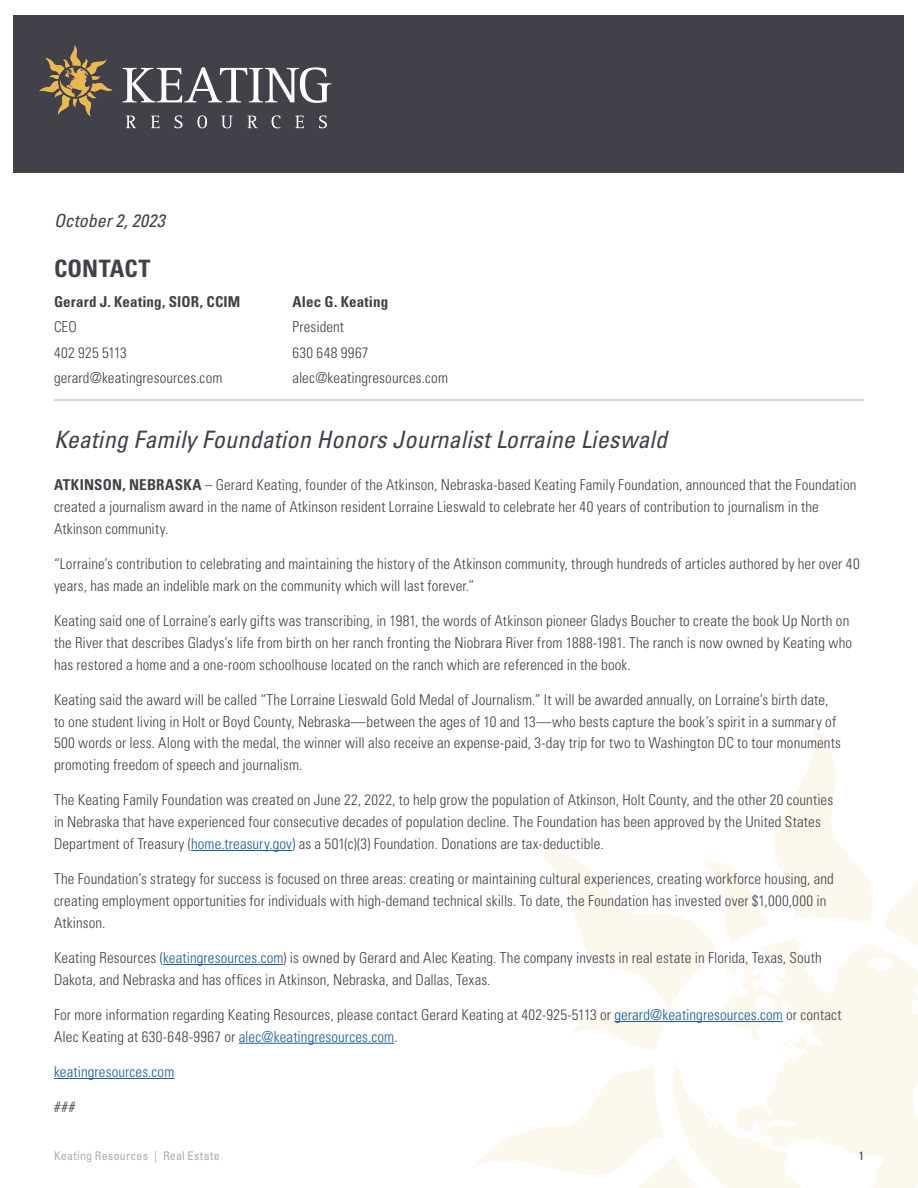
<style>
.page{position:relative;width:918px;height:1188px;background:#fff}
.page>*{position:absolute;margin:0;border:0;box-sizing:border-box;transform-origin:0 0}
.t1{font:italic condensed 24px "Univers LT Std";letter-spacing:.01em;color:#424149}
.t2{font:700 condensed 24px "Univers LT Std";letter-spacing:.005em;color:#424149}
.t3{font:italic condensed 18px "Univers LT Std";color:#424149}
.Body_1{font:300 condensed 15px/21.8px "Univers LT Std";letter-spacing:.005em;color:#424149}
.Body_1-2{font:300 condensed 15px "Univers LT Std";letter-spacing:.01em;color:#175d9e}
.t4{font:condensed 12px "Univers LT Std";letter-spacing:.02em;color:#abacb4}
.t5{font:condensed 12px "Univers LT Std";color:#424149}
.s1{font-weight:700}
.s2{color:#175d9e}
</style>
<div class="page">
<svg style="left:534px;top:722px;width:384px;height:327px"></svg>
<svg style="left:723px;top:938px;width:195px;height:250px;fill:#fcf8ee"></svg>
<svg style="left:472px;top:1061px;width:348px;height:127px"></svg>
<div style="left:14px;top:15px;width:890px;height:158px;background:#424149"></div>
<hr style="left:191px;top:850px;width:101px;height:1px;background:#175d9e">
<hr style="left:163px;top:964px;width:120px;height:1px;background:#175d9e">
<hr style="left:614px;top:1021px;width:169px;height:1px;background:#175d9e">
<hr style="left:239px;top:1043px;width:155px;height:1px;background:#175d9e">
<hr style="left:54px;top:1078px;width:120px;height:1px;background:#175d9e">
<hr style="left:54px;top:399px;width:810px;height:2px;background:#424149">
<svg style="left:123px;top:67px;width:208px;height:36px"></svg>
<svg style="left:126px;top:116px;width:10px;height:12px"></svg>
<svg style="left:151px;top:116px;width:8px;height:12px"></svg>
<svg style="left:175px;top:115px;width:8px;height:13px"></svg>
<svg style="left:197px;top:115px;width:10px;height:13px"></svg>
<svg style="left:222px;top:116px;width:10px;height:12px"></svg>
<svg style="left:247px;top:116px;width:11px;height:12px"></svg>
<svg style="left:272px;top:115px;width:8px;height:13px"></svg>
<svg style="left:295px;top:116px;width:9px;height:12px"></svg>
<svg style="left:319px;top:115px;width:8px;height:13px"></svg>
<svg style="left:39px;top:45px;width:74px;height:71px"></svg>
<h2 class="t3" style="left:54px;top:209px;width:112px">October 2, 2023</h2>
<h1 class="t2" style="left:54px;top:254px;width:98px">CONTACT</h1>
<p class="Body_1" style="left:54px;top:289px;width:188px;line-height:25.5px"><span class="s1">Gerard J. Keating, SIOR, CCIM<br></span>CEO<br>402 925 5113 gerard@keatingresources.com</p>
<p class="Body_1" style="left:292px;top:289px;width:157px;line-height:25.5px"><span class="s1">Alec G. Keating<br></span>President<br>630 648 9967 alec@keatingresources.com</p>
<h2 class="t1" style="left:54px;top:425px;width:615px">Keating Family Foundation Honors Journalist Lorraine Lieswald</h2>
<p class="Body_1" style="left:54px;top:474px;width:804px"><span class="s1">ATKINSON, NEBRASKA</span> – Gerard Keating, founder of the Atkinson, Nebraska-based Keating Family Foundation, announced that the Foundation created a journalism award in the name of Atkinson resident Lorraine Lieswald to celebrate her 40 years of contribution to journalism in the<br>Atkinson community.</p>
<p class="Body_1" style="left:54px;top:553px;width:807px">“Lorraine’s contribution to celebrating and maintaining the history of the Atkinson community, through hundreds of articles authored by her over 40 years, has made an indelible mark on the community which will last forever.”</p>
<p class="Body_1" style="left:54px;top:610px;width:800px">Keating said one of Lorraine’s early gifts was transcribing, in 1981, the words of Atkinson pioneer Gladys Boucher to create the book Up North on the River that describes Gladys’s life from birth on her ranch fronting the Niobrara River from 1888-1981. The ranch is now owned by Keating who has restored a home and a one-room schoolhouse located on the ranch which are referenced in the book.</p>
<p class="Body_1" style="left:54px;top:689px;width:789px">Keating said the award will be called “The Lorraine Lieswald Gold Medal of Journalism.” It will be awarded annually, on Lorraine’s birth date, to one student living in Holt or Boyd County, Nebraska—between the ages of 10 and 13—who bests capture the book’s spirit in a summary of 500 words or less. Along with the medal, the winner will also receive an expense-paid, 3-day trip for two to Washington DC to tour monuments promoting freedom of speech and journalism.</p>
<p class="Body_1" style="left:54px;top:789px;width:781px">The Keating Family Foundation was created on June 22, 2022, to help grow the population of Atkinson, Holt County, and the other 20 counties in Nebraska that have experienced four consecutive decades of population decline. The Foundation has been approved by the United States<br>Department of Treasury (<span class="s2">home.treasury.gov</span>) as a 501(c)(3) Foundation. Donations are tax-deductible.</p>
<p class="Body_1" style="left:54px;top:868px;width:781px">The Foundation’s strategy for success is focused on three areas: creating or maintaining cultural experiences, creating workforce housing, and creating employment opportunities for individuals with high-demand technical skills. To date, the Foundation has invested over $1,000,000 in<br>Atkinson.</p>
<p class="Body_1" style="left:54px;top:947px;width:769px">Keating Resources (<span class="s2">keatingresources.com</span>) is owned by Gerard and Alec Keating. The company invests in real estate in Florida, Texas, South<br>Dakota, and Nebraska and has offices in Atkinson, Nebraska, and Dallas, Texas.</p>
<p class="Body_1" style="left:54px;top:1004px;width:789px">For more information regarding Keating Resources, please contact Gerard Keating at 402-925-5113 or <span class="s2">gerard@keatingresources.com</span> or contact<br>Alec Keating at 630-648-9967 or <span class="s2">alec@keatingresources.com</span>.</p>
<p class="Body_1-2" style="left:54px;top:1063px;width:122px">keatingresources.com</p>
<p class="Body_1" style="left:54px;top:1096px;width:23px">###</p>
<p class="t4" style="left:54px;top:1149px;width:167px">Keating Resources | Real Estate</p>
<p class="t5" style="left:859px;top:1149px;width:7px">1</p>
</div>
